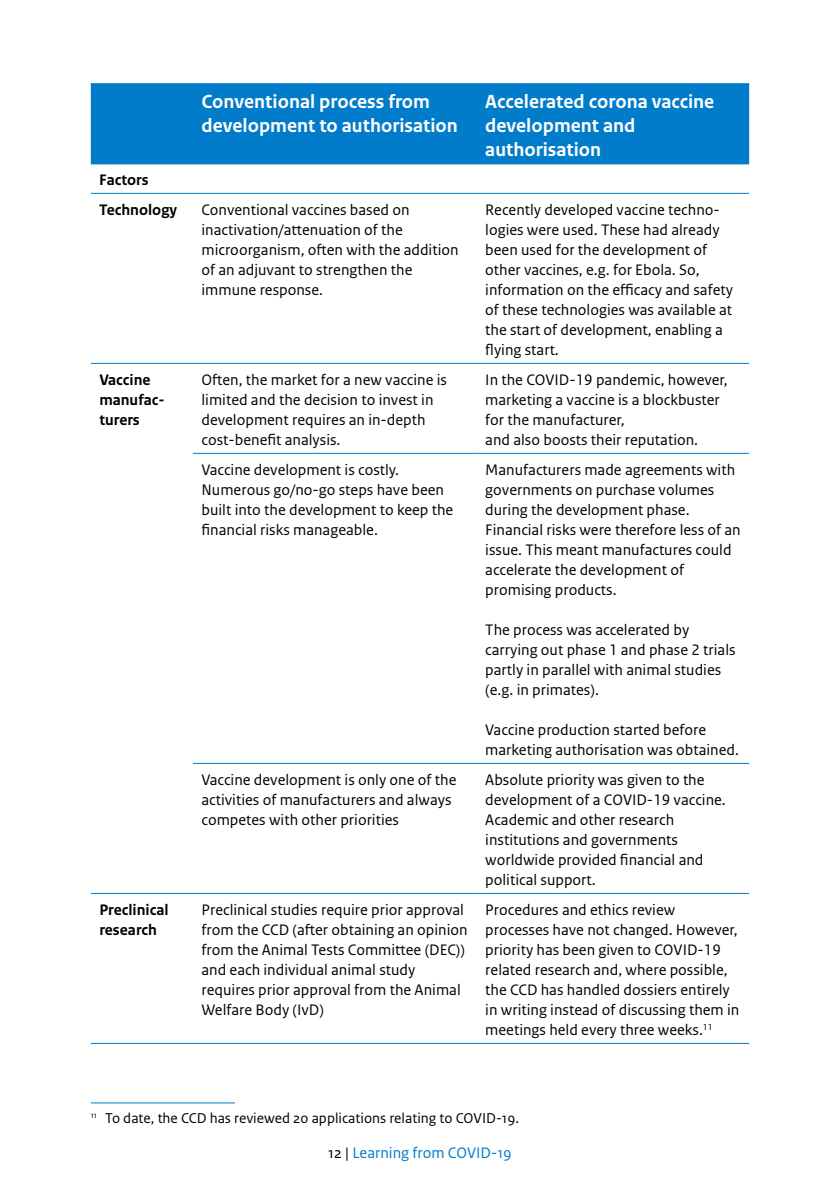
<style>
.page{position:relative;width:840px;height:1191px;background:#fff}
.page>*{position:absolute;margin:0;border:0;box-sizing:border-box;transform-origin:0 0}
.t1{font:700 20px/24px "Rijksoverheid Sans Text";color:#fff}
.t2{font:16px/20px "Rijksoverheid Sans Text";color:#000}
.t3{font:700 16px/20px "Rijksoverheid Sans Text";color:#000}
.t4{font:16px "Rijksoverheid Sans Text";color:#007ccb}
.t5{font:15px "Rijksoverheid Sans Text";color:#000}
.s1{color:#000}
</style>
<div class="page">
<div style="left:91px;top:83px;width:657px;height:81px;background:#007ccb"></div>
<hr style="left:91px;top:193px;width:102px;height:1px;background:#007ccb">
<hr style="left:193px;top:193px;width:283px;height:1px;background:#007ccb">
<hr style="left:476px;top:193px;width:272px;height:1px;background:#007ccb">
<hr style="left:91px;top:363px;width:102px;height:1px;background:#007ccb">
<hr style="left:193px;top:363px;width:283px;height:1px;background:#007ccb">
<hr style="left:476px;top:363px;width:272px;height:1px;background:#007ccb">
<hr style="left:193px;top:453px;width:283px;height:1px;background:#007ccb">
<hr style="left:476px;top:453px;width:272px;height:1px;background:#007ccb">
<hr style="left:193px;top:763px;width:283px;height:1px;background:#007ccb">
<hr style="left:476px;top:763px;width:272px;height:1px;background:#007ccb">
<hr style="left:91px;top:893px;width:102px;height:1px;background:#007ccb">
<hr style="left:193px;top:893px;width:283px;height:1px;background:#007ccb">
<hr style="left:476px;top:893px;width:272px;height:1px;background:#007ccb">
<hr style="left:91px;top:1043px;width:102px;height:1px;background:#007ccb">
<hr style="left:193px;top:1043px;width:283px;height:1px;background:#007ccb">
<hr style="left:476px;top:1043px;width:272px;height:1px;background:#007ccb">
<hr style="left:91px;top:1102px;width:144px;height:1px;background:#007ccb">
<p class="t3" style="left:99px;top:165px;width:79px;line-height:30px">Factors<br>Technology</p>
<p class="t1" style="left:201px;top:90px;width:258px">Conventional process from development to authorisation</p>
<p class="t1" style="left:485px;top:90px;width:230px">Accelerated corona vaccine development and authorisation</p>
<p class="t2" style="left:201px;top:200px;width:258px">Conventional vaccines based on inactivation/attenuation of the microorganism, often with the addition of an adjuvant to strengthen the immune response.</p>
<p class="t2" style="left:485px;top:200px;width:249px">Recently developed vaccine techno&shy;logies were used. These had already been used for the development of other vaccines, e.g. for Ebola. So, information on the efficacy and safety of these technologies was available at the start of development, enabling a flying start.</p>
<p class="t3" style="left:99px;top:370px;width:67px">Vaccine manufac&shy;turers</p>
<p class="t2" style="left:201px;top:370px;width:247px">Often, the market for a new vaccine is limited and the decision to invest in development requires an in-depth cost-benefit analysis.</p>
<p class="t2" style="left:485px;top:370px;width:244px">In the COVID-19 pandemic, however, marketing a vaccine is a blockbuster for the manufacturer,<br>and also boosts their reputation.</p>
<p class="t2" style="left:201px;top:460px;width:253px">Vaccine development is costly.<br>Numerous go/no-go steps have been built into the development to keep the financial risks manageable.</p>
<p class="t2" style="left:485px;top:460px;width:257px">Manufacturers made agreements with governments on purchase volumes during the development phase.<br>Financial risks were therefore less of an issue. This meant manufactures could accelerate the development of promising products.</p>
<p class="t2" style="left:485px;top:620px;width:252px">The process was accelerated by carrying out phase 1 and phase 2 trials partly in parallel with animal studies (e.g. in primates).</p>
<p class="t2" style="left:485px;top:720px;width:255px">Vaccine production started before marketing authorisation was obtained.</p>
<p class="t2" style="left:201px;top:770px;width:256px">Vaccine development is only one of the activities of manufacturers and always competes with other priorities</p>
<p class="t2" style="left:485px;top:770px;width:242px">Absolute priority was given to the development of a COVID-19 vaccine.<br>Academic and other research institutions and governments worldwide provided financial and political support.</p>
<p class="t3" style="left:99px;top:900px;width:71px">Preclinical research</p>
<p class="t2" style="left:201px;top:900px;width:267px">Preclinical studies require prior approval from the CCD (after obtaining an opinion from the Animal Tests Committee (DEC)) and each individual animal study requires prior approval from the Animal Welfare Body (IvD)</p>
<p class="t2" style="left:485px;top:900px;width:255px">Procedures and ethics review processes have not changed. However, priority has been given to COVID-19 related research and, where possible, the CCD has handled dossiers entirely in writing instead of discussing them in meetings held every three weeks.<sup>11</sup></p>
<p class="t5" style="left:91px;top:1109px;width:429px"><sup>11</sup> To date, the CCD has reviewed 20 applications relating to COVID-19.</p>
<p class="t4" style="left:328px;top:1143px;width:185px"><span class="s1">12 |</span> Learning from COVID-19</p>
</div>
